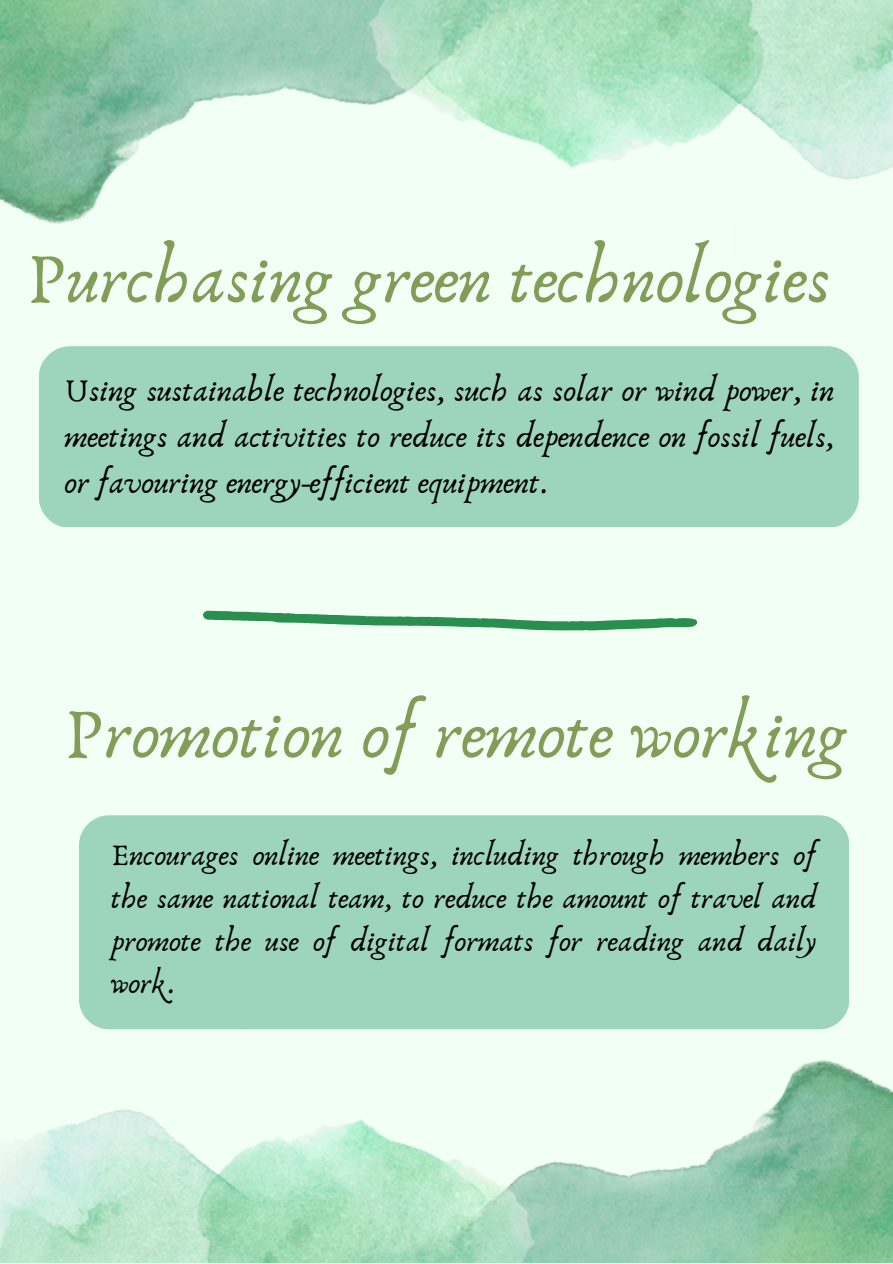
<style>
.page{position:relative;width:893px;height:1264px;background:#fff}
.page>*{position:absolute;margin:0;border:0;box-sizing:border-box;transform-origin:0 0}
.t1{font:73.35px "Anaktoria";color:#819d57}
.t2{font:32.7px/45.6px "Anaktoria";color:#000;text-align:justify}
.t3{font:30.75px/42.9px "Anaktoria";color:#000;text-align:justify}
</style>
<div class="page">
<div style="left:0;top:0;width:892px;height:1262px;background:#f2fff5"></div>
<img style="left:571px;top:1060px;width:321px;height:202px">
<img style="left:0;top:0;width:326px;height:224px">
<img style="left:0;top:1109px;width:571px;height:153px">
<img style="left:326px;top:0;width:566px;height:180px">
<div style="left:39px;top:346px;width:819px;height:181px;background:#9cd4bc;border-radius:32px"></div>
<div style="left:79px;top:815px;width:769px;height:214px;background:#9cd4bc;border-radius:30px"></div>
<svg style="left:203px;top:610px;width:494px;height:20px"></svg>
<p class="t1" style="left:27px;top:234px;width:805px">Purchasing green technologies</p>
<p class="t2" style="left:65px;top:369px;width:771px">Using sustainable technologies, such as solar or wind power, in meetings and activities to reduce its dependence on fossil fuels, or favouring energy-efficient equipment.</p>
<p class="t1" style="left:65px;top:689px;width:785px">Promotion of remote working</p>
<p class="t3" style="left:111px;top:834px;width:707px">Encourages online meetings, including through members of the same national team, to reduce the amount of travel and promote the use of digital formats for reading and daily work.</p>
</div>
